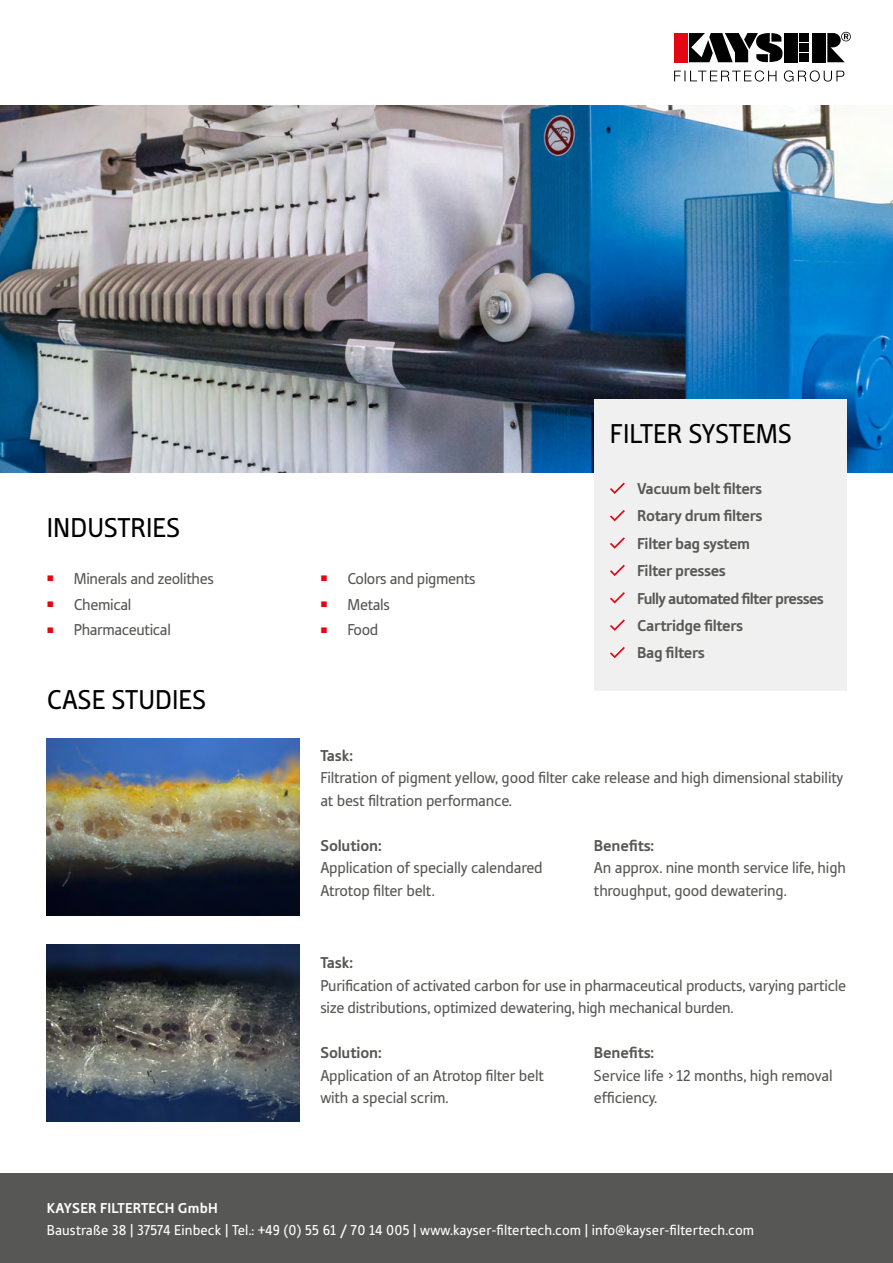
<style>
.page{position:relative;width:893px;height:1263px;background:#fff}
.page>*{position:absolute;margin:0;border:0;box-sizing:border-box;transform-origin:0 0}
.t1{font:28.5px "Tabula ITC Std";color:#000}
.t2{font:16.5px/22.5px "Tabula ITC Std";letter-spacing:-.015em;color:#575756}
.t3{font:700 16.5px/27.5px "Tabula ITC Std";letter-spacing:-.02em;color:#575756}
.t4{font:15px "Tabula ITC Std";letter-spacing:.01em;color:#fff}
.t5{font:700 15px "Tabula ITC Std";letter-spacing:.01em;color:#fff}
</style>
<div class="page">
<img style="left:0;top:106px;width:893px;height:366px">
<div style="left:0;top:1174px;width:893px;height:89px;background:#575756"></div>
<div style="left:594px;top:400px;width:252px;height:291px;background:#f0f0f0"></div>
<svg style="left:610px;top:482px;width:15px;height:12px"></svg>
<svg style="left:610px;top:510px;width:15px;height:11px"></svg>
<svg style="left:610px;top:537px;width:15px;height:12px"></svg>
<svg style="left:610px;top:565px;width:15px;height:11px"></svg>
<svg style="left:610px;top:592px;width:15px;height:11px"></svg>
<svg style="left:610px;top:619px;width:15px;height:12px"></svg>
<svg style="left:610px;top:647px;width:15px;height:11px"></svg>
<img style="left:47px;top:738px;width:252px;height:177px">
<img style="left:47px;top:945px;width:252px;height:177px">
<svg style="left:674px;top:70px;width:170px;height:12px"></svg>
<div style="left:674px;top:33px;width:13px;height:29px;background:#e30613"></div>
<div style="left:784px;top:33px;width:14px;height:29px;background:#000"></div>
<div style="left:799px;top:33px;width:10px;height:9px;background:#000"></div>
<div style="left:799px;top:43px;width:10px;height:8px;background:#000"></div>
<div style="left:799px;top:53px;width:10px;height:9px;background:#000"></div>
<div style="left:812px;top:33px;width:13px;height:29px;background:#000"></div>
<svg style="left:689px;top:33px;width:94px;height:29px"></svg>
<svg style="left:827px;top:32px;width:24px;height:30px"></svg>
<h1 class="t1" style="left:47px;top:511px;width:135px">INDUSTRIES</h1>
<p class="t2" style="left:47px;top:567px;width:169px"><sup>■</sup> Minerals and zeolithes</p>
<p class="t2" style="left:47px;top:593px;width:86px"><sup>■</sup> Chemical</p>
<p class="t2" style="left:47px;top:618px;width:126px"><sup>■</sup> Pharmaceutical</p>
<h1 class="t1" style="left:47px;top:683px;width:161px">CASE STUDIES</h1>
<p class="t2" style="left:320px;top:567px;width:157px"><sup>■</sup> Colors and pigments</p>
<p class="t2" style="left:320px;top:593px;width:71px"><sup>■</sup> Metals</p>
<p class="t2" style="left:320px;top:618px;width:60px"><sup>■</sup> Food</p>
<h1 class="t1" style="left:610px;top:417px;width:184px">FILTER SYSTEMS</h1>
<p class="t3" style="left:637px;top:475px;width:188px">Vacuum belt filters<br>Rotary drum filters<br>Filter bag system<br>Filter presses<br>Fully automated filter presses<br>Cartridge filters<br>Bag filters</p>
<p class="t3" style="left:320px;top:741px;width:34px">Task:</p>
<p class="t2" style="left:320px;top:766px;width:524px">Filtration of pigment yellow, good filter cake release and high dimensional stability at best filtration performance.</p>
<p class="t3" style="left:320px;top:831px;width:63px">Solution:</p>
<p class="t2" style="left:320px;top:856px;width:224px">Application of specially calendared<br>Atrotop filter belt.</p>
<p class="t3" style="left:594px;top:831px;width:62px">Benefits:</p>
<p class="t2" style="left:594px;top:856px;width:253px">An approx. nine month service life, high throughput, good dewatering.</p>
<p class="t3" style="left:320px;top:949px;width:34px">Task:</p>
<p class="t2" style="left:320px;top:974px;width:527px">Purification of activated carbon for use in pharmaceutical products, varying particle size distributions, optimized dewatering, high mechanical burden.</p>
<p class="t3" style="left:320px;top:1039px;width:63px">Solution:</p>
<p class="t2" style="left:320px;top:1064px;width:225px">Application of an Atrotop filter belt with a special scrim.</p>
<p class="t3" style="left:594px;top:1039px;width:62px">Benefits:</p>
<p class="t2" style="left:594px;top:1064px;width:240px">Service life &gt;12 months, high removal efficiency.</p>
<p class="t5" style="left:47px;top:1199px;width:172px">KAYSER FILTERTECH GmbH</p>
<p class="t4" style="left:47px;top:1221px;width:709px">Baustraße 38 | 37574 Einbeck | Tel.: +49 (0) 55 61 / 70 14 005 | www.kayser-filtertech.com | info@kayser-filtertech.com</p>
</div>
